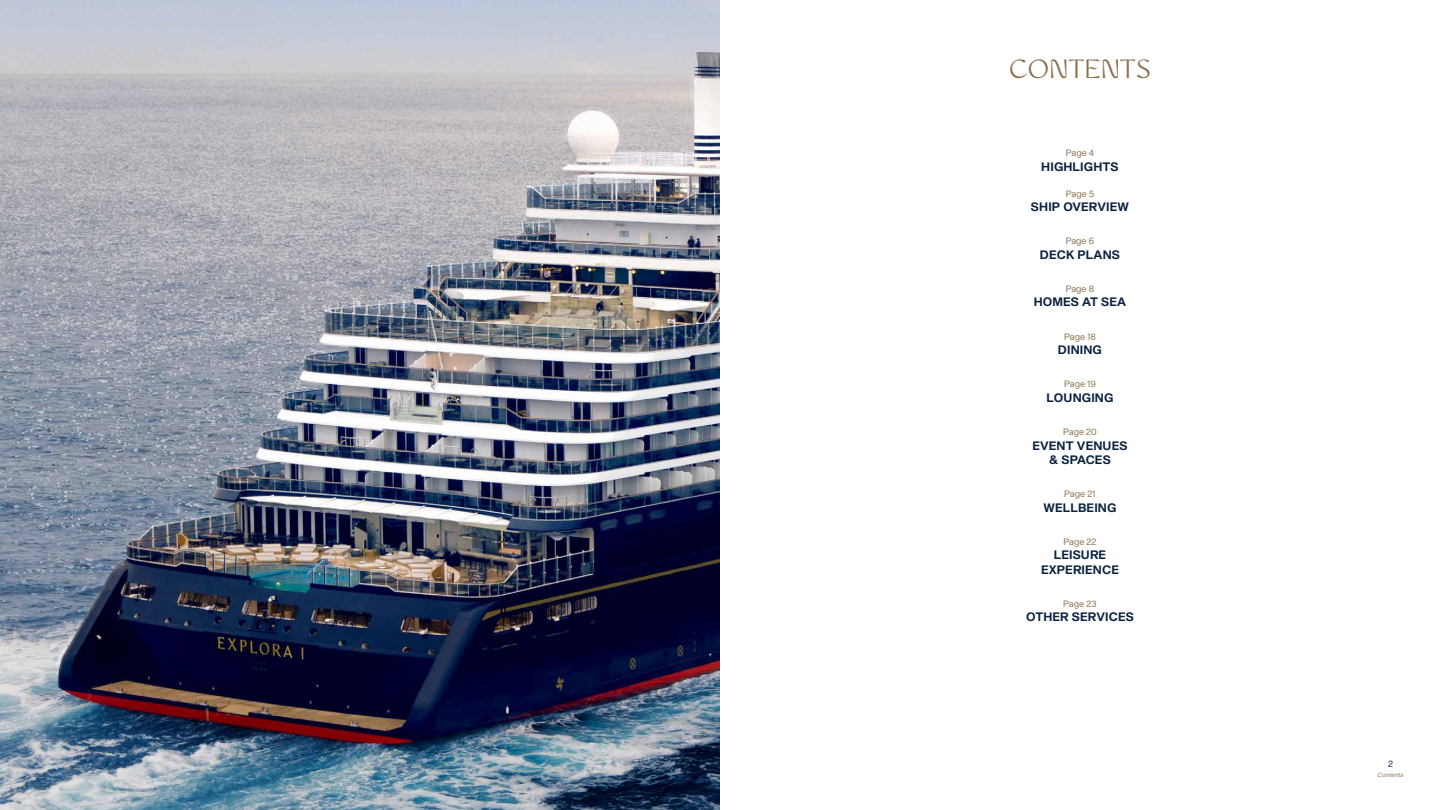
<style>
.page{position:relative;width:1440px;height:810px;background:#fff}
.page>*{position:absolute;margin:0;border:0;box-sizing:border-box;transform-origin:0 0}
.t1{font:24px "WT Monarch Nova";color:#8a6e4b}
.t2{font:300 12px/14.4px "Shapiro 65";letter-spacing:.01em;color:#0a2240;text-align:center}
.t3{font:9px "Shapiro 35 Feather";color:#8a6e4b}
.t4{font:9px "Shapiro 35 Feather";color:#0a2240}
.t5{font:6px "Shapiro 36 Inclined Text";color:#8a6e4b}
</style>
<div class="page">
<img style="left:0;top:0;width:720px;height:810px">
<h1 class="t1" style="left:1009px;top:53px;width:143px">CONTENTS</h1>
<p class="t3" style="left:1066px;top:147px;width:30px">Page 4</p>
<p class="t2" style="left:1041px;top:160px;width:79px">HIGHLIGHTS</p>
<p class="t3" style="left:1066px;top:187px;width:30px">Page 5</p>
<p class="t2" style="left:1031px;top:200px;width:100px">SHIP OVERVIEW</p>
<p class="t3" style="left:1066px;top:235px;width:30px">Page 6</p>
<p class="t2" style="left:1040px;top:248px;width:82px">DECK PLANS</p>
<p class="t3" style="left:1066px;top:282px;width:30px">Page 8</p>
<p class="t2" style="left:1034px;top:295px;width:94px">HOMES AT SEA</p>
<p class="t3" style="left:1064px;top:330px;width:33px">Page 18</p>
<p class="t2" style="left:1058px;top:343px;width:46px">DINING</p>
<p class="t3" style="left:1064px;top:378px;width:33px">Page 19</p>
<p class="t2" style="left:1046px;top:391px;width:69px">LOUNGING</p>
<p class="t3" style="left:1063px;top:426px;width:35px">Page 20</p>
<p class="t2" style="left:1032px;top:439px;width:97px">EVENT VENUES &amp; SPACES</p>
<p class="t3" style="left:1064px;top:488px;width:33px">Page 21</p>
<p class="t2" style="left:1044px;top:501px;width:74px">WELLBEING</p>
<p class="t3" style="left:1063px;top:535px;width:35px">Page 22</p>
<p class="t2" style="left:1041px;top:548px;width:79px">LEISURE<br>EXPERIENCE</p>
<p class="t3" style="left:1063px;top:597px;width:35px">Page 23</p>
<p class="t2" style="left:1026px;top:610px;width:109px">OTHER SERVICES</p>
<p class="t4" style="left:1388px;top:757px;width:6px">2</p>
<p class="t5" style="left:1378px;top:771px;width:28px">Contents</p>
</div>
